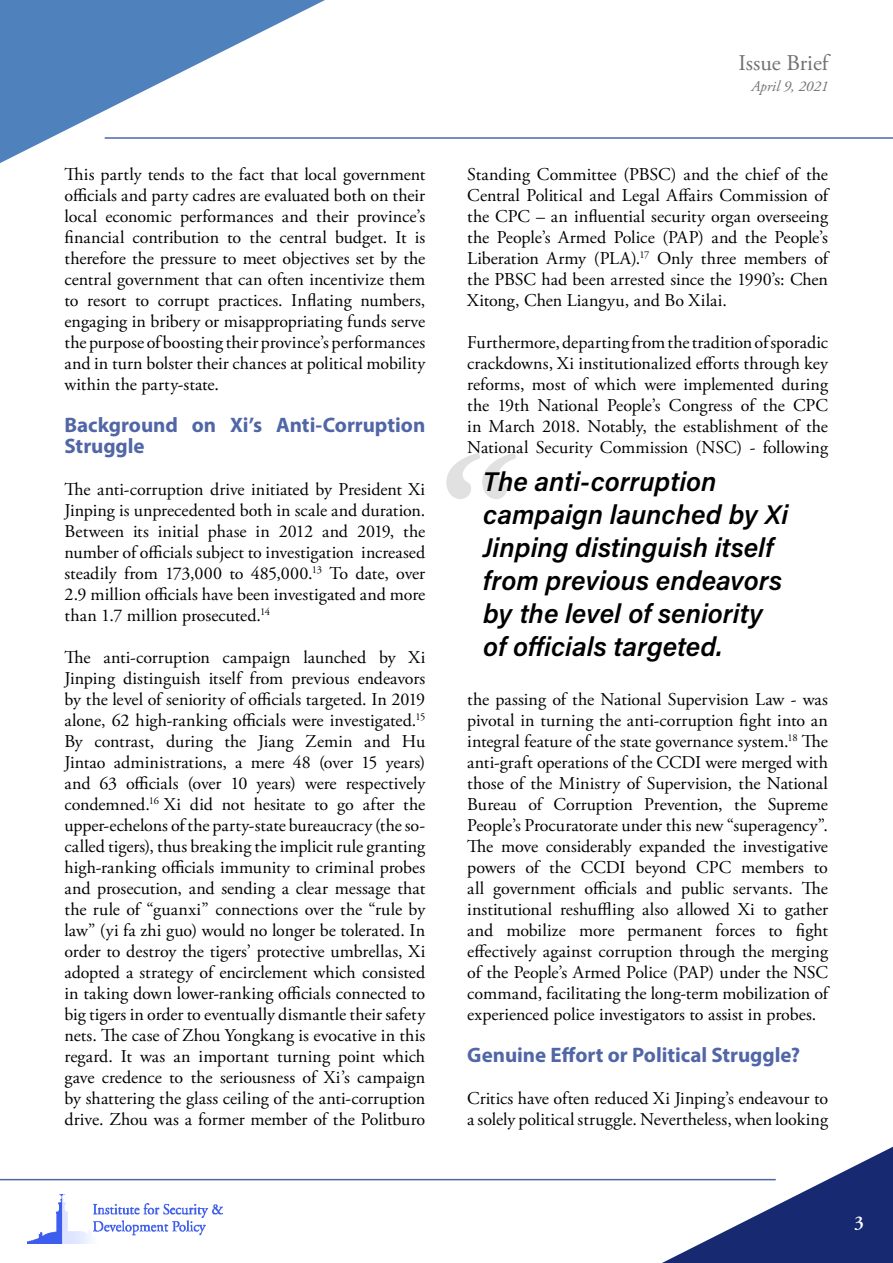
<style>
.page{position:relative;width:893px;height:1263px;background:#fff}
.page>*{position:absolute;margin:0;border:0;box-sizing:border-box;transform-origin:0 0}
.t1{font:27px/33px "Acumin Variable Concept";color:#000}
.t2{font:22.5px "Adobe Garamond Pro";color:#707172}
.t3{font:700 21px/21px "Myriad Pro";color:#5166a6}
.t4{font:600 19.5px "Adobe Garamond Pro";color:#fff}
.t5{font:18px/21px "Adobe Garamond Pro";letter-spacing:-.005em;color:#000;text-align:justify}
.t6{font:italic 15px "Adobe Garamond Pro";color:#707172}
</style>
<div class="page">
<hr style="left:105px;top:137px;width:788px;height:2px;background:#5066a7">
<svg style="left:0;top:0;width:350px;height:163px"></svg>
<svg style="left:637px;top:1146px;width:256px;height:117px"></svg>
<hr style="left:0;top:1179px;width:776px;height:1px;background:#5066a7">
<img style="left:28px;top:1194px;width:194px;height:49px">
<svg style="left:446px;top:453px;width:70px;height:46px"></svg>
<p class="t5" style="left:64px;top:164px;width:362px">This partly tends to the fact that local government officials and party cadres are evaluated both on their local economic performances and their province’s financial contribution to the central budget. It is therefore the pressure to meet objectives set by the central government that can often incentivize them to resort to corrupt practices. Inflating numbers, engaging in bribery or misappropriating funds serve the purpose of boosting their province’s performances and in turn bolster their chances at political mobility within the party-state.</p>
<p class="t3" style="left:64px;top:414px;width:362px">Background on Xi’s Anti-Corruption<br>Struggle</p>
<p class="t5" style="left:64px;top:479px;width:362px">The anti-corruption drive initiated by President Xi Jinping is unprecedented both in scale and duration.<br>Between its initial phase in 2012 and 2019, the number of officials subject to investigation increased steadily from 173,000 to 485,000.<sup>13</sup> To date, over 2.9 million officials have been investigated and more than 1.7 million prosecuted.<sup>14</sup></p>
<p class="t5" style="left:64px;top:647px;width:362px">The anti-corruption campaign launched by Xi Jinping distinguish itself from previous endeavors by the level of seniority of officials targeted. In 2019 alone, 62 high-ranking officials were investigated.<sup>15<br></sup>By contrast, during the Jiang Zemin and Hu Jintao administrations, a mere 48 (over 15 years) and 63 officials (over 10 years) were respectively condemned.<sup>16</sup> Xi did not hesitate to go after the upper-echelons of the party-state bureaucracy (the so&shy;called tigers), thus breaking the implicit rule granting high-ranking officials immunity to criminal probes and prosecution, and sending a clear message that the rule of “guanxi” connections over the “rule by law” (yi fa zhi guo) would no longer be tolerated. In order to destroy the tigers’ protective umbrellas, Xi adopted a strategy of encirclement which consisted in taking down lower-ranking officials connected to big tigers in order to eventually dismantle their safety nets. The case of Zhou Yongkang is evocative in this regard. It was an important turning point which gave credence to the seriousness of Xi’s campaign by shattering the glass ceiling of the anti-corruption drive. Zhou was a former member of the Politburo</p>
<p class="t2" style="left:739px;top:50px;width:91px">Issue Brief</p>
<p class="t6" style="left:751px;top:78px;width:79px">April 9, 2021</p>
<p class="t5" style="left:467px;top:165px;width:362px">Standing Committee (PBSC) and the chief of the Central Political and Legal Affairs Commission of the CPC – an influential security organ overseeing the People’s Armed Police (PAP) and the People’s Liberation Army (PLA).<sup>17</sup> Only three members of the PBSC had been arrested since the 1990’s: Chen Xitong, Chen Liangyu, and Bo Xilai.</p>
<p class="t5" style="left:467px;top:332px;width:362px">Furthermore, departing from the tradition of sporadic crackdowns, Xi institutionalized efforts through key reforms, most of which were implemented during the 19th National People’s Congress of the CPC in March 2018. Notably, the establishment of the National Security Commission (NSC) - following</p>
<h1 class="t1" style="left:483px;top:464px;width:306px">The anti-corruption campaign launched by Xi<br>Jinping distinguish itself from previous endeavors by the level of seniority of officials targeted.</h1>
<p class="t5" style="left:467px;top:689px;width:362px">the passing of the National Supervision Law - was pivotal in turning the anti-corruption fight into an integral feature of the state governance system.<sup>18</sup> The anti-graft operations of the CCDI were merged with those of the Ministry of Supervision, the National Bureau of Corruption Prevention, the Supreme People’s Procuratorate under this new “superagency”.<br>The move considerably expanded the investigative powers of the CCDI beyond CPC members to all government officials and public servants. The institutional reshuffling also allowed Xi to gather and mobilize more permanent forces to fight effectively against corruption through the merging of the People’s Armed Police (PAP) under the NSC command, facilitating the long-term mobilization of experienced police investigators to assist in probes.</p>
<p class="t3" style="left:467px;top:1044px;width:334px">Genuine Effort or Political Struggle?</p>
<p class="t5" style="left:467px;top:1088px;width:362px">Critics have often reduced Xi Jinping’s endeavour to a solely political struggle. Nevertheless, when looking</p>
<p class="t4" style="left:854px;top:1211px;width:11px">3</p>
</div>
